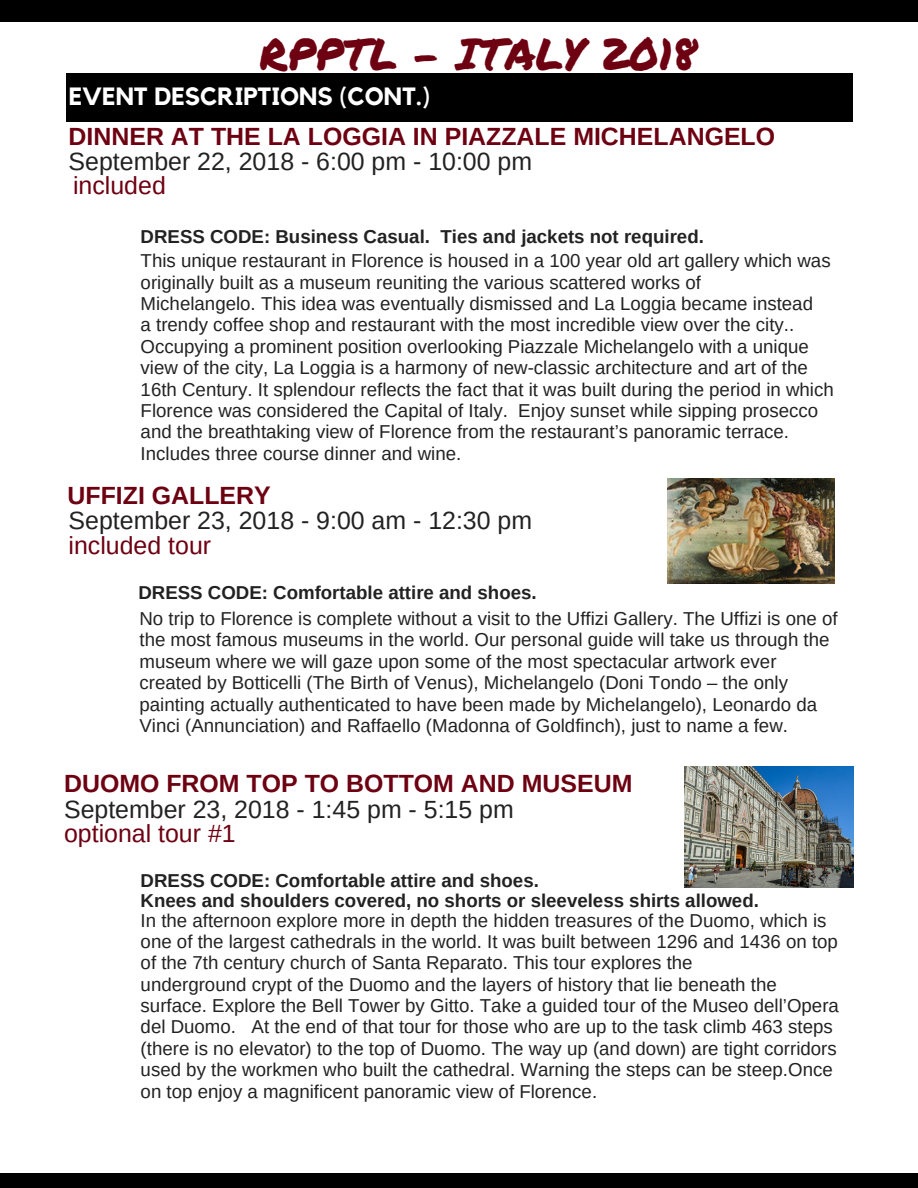
<style>
.page{position:relative;width:918px;height:1188px;background:#fff}
.page>*{position:absolute;margin:0;border:0;box-sizing:border-box;transform-origin:0 0}
.t1{font:43.65px "Permanent Marker";color:#6d0011}
.t2{font:24.9px "Arimo";color:#222}
.t3{font:700 24.9px "Arimo";color:#6d0011}
.t4{font:24.9px "Arimo";color:#6d0011}
.t5{font:700 24.9px "Kollektif";color:#fff}
.t6{font:18.75px/21.3px "Arimo";color:#222}
.t7{font:700 18.75px/20.2px "Arimo";color:#222}
</style>
<div class="page">
<img style="left:667px;top:478px;width:168px;height:106px">
<div style="left:0;top:0;width:918px;height:22px;background:#000"></div>
<div style="left:66px;top:73px;width:787px;height:49px;background:#000"></div>
<div style="left:0;top:1173px;width:918px;height:15px;background:#000"></div>
<img style="left:684px;top:766px;width:170px;height:122px">
<h1 class="t1" style="left:260px;top:21px;width:439px">RPPTL - ITALY 2018</h1>
<h2 class="t5" style="left:69px;top:84px;width:363px">EVENT DESCRIPTIONS (CONT.)</h2>
<h2 class="t3" style="left:69px;top:123px;width:708px">DINNER AT THE LA LOGGIA IN PIAZZALE MICHELANGELO</h2>
<h2 class="t2" style="left:69px;top:147px;width:465px">September 22, 2018 - 6:00 pm - 10:00 pm</h2>
<h2 class="t4" style="left:73px;top:171px;width:94px">included</h2>
<p class="t7" style="left:141px;top:226px;width:565px">DRESS CODE: Business Casual. Ties and jackets not required.</p>
<p class="t6" style="left:141px;top:250px;width:695px">This unique restaurant in Florence is housed in a 100 year old art gallery which was originally built as a museum reuniting the various scattered works of<br>Michelangelo. This idea was eventually dismissed and La Loggia became instead<br>a trendy coffee shop and restaurant with the most incredible view over the city..<br>Occupying a prominent position overlooking Piazzale Michelangelo with a unique view of the city, La Loggia is a harmony of new-classic architecture and art of the 16th Century. It splendour reflects the fact that it was built during the period in which Florence was considered the Capital of Italy. Enjoy sunset while sipping prosecco and the breathtaking view of Florence from the restaurant’s panoramic terrace.<br>Includes three course dinner and wine.</p>
<h2 class="t3" style="left:68px;top:481px;width:205px">UFFIZI GALLERY</h2>
<h2 class="t2" style="left:69px;top:506px;width:465px">September 23, 2018 - 9:00 am - 12:30 pm</h2>
<h2 class="t4" style="left:69px;top:531px;width:144px">included tour</h2>
<p class="t7" style="left:138px;top:583px;width:400px">DRESS CODE: Comfortable attire and shoes.</p>
<p class="t6" style="left:140px;top:608px;width:700px">No trip to Florence is complete without a visit to the Uffizi Gallery. The Uffizi is one of the most famous museums in the world. Our personal guide will take us through the museum where we will gaze upon some of the most spectacular artwork ever created by Botticelli (The Birth of Venus), Michelangelo (Doni Tondo – the only painting actually authenticated to have been made by Michelangelo), Leonardo da Vinci (Annunciation) and Raffaello (Madonna of Goldfinch), just to name a few.</p>
<h2 class="t3" style="left:64px;top:769px;width:570px">DUOMO FROM TOP TO BOTTOM AND MUSEUM</h2>
<h2 class="t2" style="left:64px;top:795px;width:451px">September 23, 2018 - 1:45 pm - 5:15 pm</h2>
<h2 class="t4" style="left:64px;top:819px;width:173px">optional tour #1</h2>
<p class="t7" style="left:141px;top:871px;width:620px">DRESS CODE: Comfortable attire and shoes.<br>Knees and shoulders covered, no shorts or sleeveless shirts allowed.</p>
<p class="t6" style="left:141px;top:909px;width:700px">In the afternoon explore more in depth the hidden treasures of the Duomo, which is one of the largest cathedrals in the world. It was built between 1296 and 1436 on top of the 7th century church of Santa Reparato. This tour explores the<br>underground crypt of the Duomo and the layers of history that lie beneath the surface. Explore the Bell Tower by Gitto. Take a guided tour of the Museo dell’Opera del Duomo. At the end of that tour for those who are up to the task climb 463 steps (there is no elevator) to the top of Duomo. The way up (and down) are tight corridors used by the workmen who built the cathedral. Warning the steps can be steep.Once on top enjoy a magnificent panoramic view of Florence.</p>
</div>
